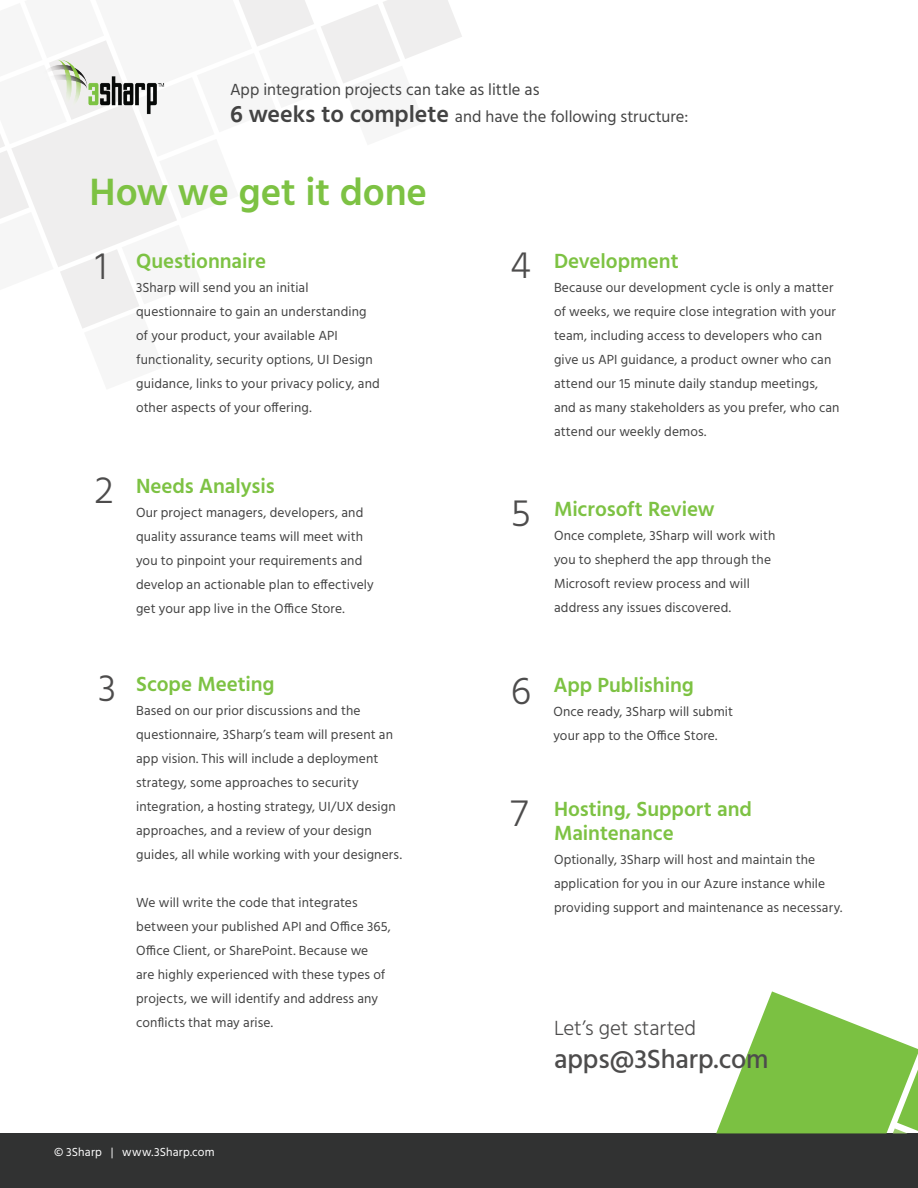
<style>
.page{position:relative;width:918px;height:1188px;background:#fff}
.page>*{position:absolute;margin:0;border:0;box-sizing:border-box;transform-origin:0 0}
.t1{font:600 39px "Hind";letter-spacing:-.005em;color:#7dc243}
.t2{font:300 39px "Hind";color:#4d4c4c}
.t3{font:500 27px "Hind";letter-spacing:-.005em;color:#4d4c4c}
.t4{font:600 21px/24px "Hind";letter-spacing:-.005em;color:#7dc243}
.t5{font:300 21px "Hind";letter-spacing:-.005em;color:#4d4c4c}
.t6{font:16.5px/27px "Hind";color:#434343}
.t7{font:13.5px/24px "Hind";letter-spacing:.01em;color:#434343}
.t8{font:12px "Hind";letter-spacing:.015em;color:#fff}
.s1{font-weight:600;font-size:24px}
</style>
<div class="page">
<div style="left:0;top:1133px;width:918px;height:55px;background:#313232"></div>
<svg style="left:0;top:0;width:462px;height:328px"></svg>
<img style="left:38px;top:58px;width:128px;height:58px">
<svg style="left:716px;top:991px;width:202px;height:142px"></svg>
<p class="t6" style="left:230px;top:77px;width:460px">App integration projects can take as little as<br><span class="s1">6 weeks to complete</span> and have the following structure:</p>
<h1 class="t1" style="left:90px;top:169px;width:339px">How we get it done</h1>
<h1 class="t2" style="left:95px;top:240px;width:14px">1</h1>
<h3 class="t4" style="left:136px;top:249px;width:132px">Questionnaire</h3>
<p class="t7" style="left:136px;top:276px;width:245px">3Sharp will send you an initial questionnaire to gain an understanding of your product, your available API functionality, security options, UI Design guidance, links to your privacy policy, and other aspects of your offering.</p>
<h1 class="t2" style="left:95px;top:464px;width:21px">2</h1>
<h3 class="t4" style="left:136px;top:474px;width:140px">Needs Analysis</h3>
<p class="t7" style="left:136px;top:502px;width:239px">Our project managers, developers, and quality assurance teams will meet with you to pinpoint your requirements and develop an actionable plan to effectively get your app live in the Office Store.</p>
<h1 class="t2" style="left:98px;top:662px;width:19px">3</h1>
<h3 class="t4" style="left:136px;top:671px;width:140px">Scope Meeting</h3>
<p class="t7" style="left:136px;top:699px;width:267px">Based on our prior discussions and the questionnaire, 3Sharp’s team will present an app vision. This will include a deployment strategy, some approaches to security integration, a hosting strategy, UI/UX design approaches, and a review of your design guides, all while working with your designers.</p>
<p class="t7" style="left:136px;top:891px;width:256px">We will write the code that integrates between your published API and Office 365, Office Client, or SharePoint. Because we<br>are highly experienced with these types of projects, we will identify and address any conflicts that may arise.</p>
<p class="t8" style="left:54px;top:1144px;width:162px">© 3Sharp | www.3Sharp.com</p>
<h1 class="t2" style="left:510px;top:239px;width:22px">4</h1>
<h3 class="t4" style="left:554px;top:249px;width:126px">Development</h3>
<p class="t7" style="left:554px;top:277px;width:287px">Because our development cycle is only a matter of weeks, we require close integration with your team, including access to developers who can give us API guidance, a product owner who can attend our 15 minute daily standup meetings, and as many stakeholders as you prefer, who can attend our weekly demos.</p>
<h1 class="t2" style="left:511px;top:487px;width:21px">5</h1>
<h3 class="t4" style="left:554px;top:497px;width:162px">Microsoft Review</h3>
<p class="t7" style="left:554px;top:524px;width:223px">Once complete, 3Sharp will work with you to shepherd the app through the Microsoft review process and will address any issues discovered.</p>
<h1 class="t2" style="left:511px;top:665px;width:22px">6</h1>
<h1 class="t2" style="left:511px;top:787px;width:19px">7</h1>
<h3 class="t4" style="left:553px;top:673px;width:142px">App Publishing</h3>
<p class="t7" style="left:553px;top:701px;width:181px">Once ready, 3Sharp will submit your app to the Office Store.</p>
<h3 class="t4" style="left:554px;top:796px;width:200px">Hosting, Support and<br>Maintenance</h3>
<p class="t7" style="left:554px;top:848px;width:290px">Optionally, 3Sharp will host and maintain the application for you in our Azure instance while providing support and maintenance as necessary.</p>
<h3 class="t5" style="left:554px;top:1014px;width:144px">Let’s get started</h3>
<h2 class="t3" style="left:554px;top:1040px;width:216px">apps@3Sharp.com</h2>
</div>
